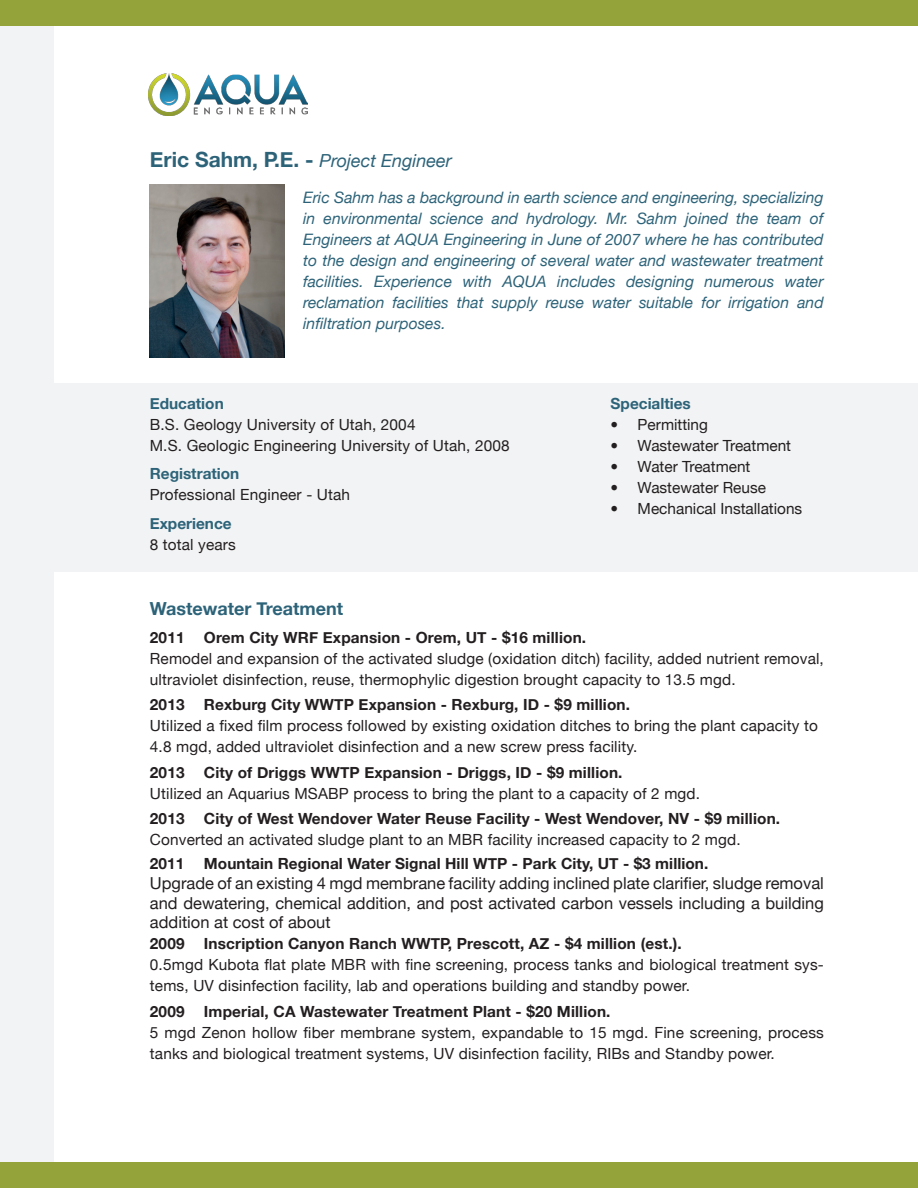
<style>
.page{position:relative;width:918px;height:1188px;background:#fff}
.page>*{position:absolute;margin:0;border:0;box-sizing:border-box;transform-origin:0 0}
.t1{font:italic 18px "Helvetica Neue";color:#2d6379}
.t2{font:700 18px "Helvetica Neue";color:#2d6379}
.t3{font:16.5px/19.8px "Helvetica Neue";color:#231f20;text-align:justify}
.t4{font:italic 15.75px/21px "Helvetica Neue";color:#2d6379;text-align:justify}
.t5{font:15.3px/21px "Helvetica Neue";letter-spacing:.01em;color:#231f20}
.t6{font:700 15.3px "Helvetica Neue";letter-spacing:.01em;color:#231f20}
.t7{font:700 15.3px "Helvetica Neue";color:#2d6379}
.s1{font-weight:700;font-style:normal;font-size:21px}
</style>
<div class="page">
<div style="left:0;top:0;width:54px;height:1188px;background:#f2f3f4"></div>
<div style="left:0;top:1162px;width:918px;height:26px;background:#95a43a"></div>
<div style="left:0;top:0;width:918px;height:26px;background:#95a43a"></div>
<div style="left:0;top:384px;width:918px;height:188px;background:#f2f3f4"></div>
<img style="left:150px;top:185px;width:135px;height:173px">
<img style="left:148px;top:74px;width:160px;height:41px">
<p class="t1" style="left:150px;top:146px;width:304px"><span class="s1">Eric Sahm, P.E. -</span> Project Engineer</p>
<p class="t4" style="left:303px;top:187px;width:522px">Eric Sahm has a background in earth science and engineering, specializing in environmental science and hydrology. Mr. Sahm joined the team of Engineers at AQUA Engineering in June of 2007 where he has contributed to the design and engineering of several water and wastewater treatment facilities. Experience with AQUA includes designing numerous water reclamation facilities that supply reuse water suitable for irrigation and infiltration purposes.</p>
<p class="t7" style="left:150px;top:390px;width:76px">Education</p>
<p class="t5" style="left:150px;top:413px;width:267px">B.S. Geology University of Utah, 2004</p>
<p class="t5" style="left:150px;top:434px;width:362px">M.S. Geologic Engineering University of Utah, 2008</p>
<p class="t7" style="left:150px;top:460px;width:91px">Registration</p>
<p class="t5" style="left:150px;top:483px;width:202px">Professional Engineer - Utah</p>
<p class="t7" style="left:150px;top:509px;width:83px">Experience</p>
<p class="t5" style="left:150px;top:533px;width:88px">8 total years</p>
<p class="t7" style="left:611px;top:390px;width:82px">Specialties</p>
<p class="t5" style="left:611px;top:413px;width:99px">• Permitting</p>
<p class="t5" style="left:611px;top:434px;width:182px">• Wastewater Treatment</p>
<p class="t5" style="left:611px;top:455px;width:141px">• Water Treatment</p>
<p class="t5" style="left:611px;top:476px;width:157px">• Wastewater Reuse</p>
<p class="t5" style="left:611px;top:497px;width:193px">• Mechanical Installations</p>
<p class="t2" style="left:150px;top:592px;width:195px">Wastewater Treatment</p>
<p class="t6" style="left:150px;top:624px;width:36px">2011</p>
<p class="t6" style="left:204px;top:624px;width:384px">Orem City WRF Expansion - Orem, UT - $16 million.</p>
<p class="t5" style="left:150px;top:647px;width:675px">Remodel and expansion of the activated sludge (oxidation ditch) facility, added nutrient removal, ultraviolet disinfection, reuse, thermophylic digestion brought capacity to 13.5 mgd.</p>
<p class="t6" style="left:150px;top:691px;width:36px">2013</p>
<p class="t6" style="left:204px;top:691px;width:428px">Rexburg City WWTP Expansion - Rexburg, ID - $9 million.</p>
<p class="t5" style="left:150px;top:714px;width:669px">Utilized a fixed film process followed by existing oxidation ditches to bring the plant capacity to<br>4.8 mgd, added ultraviolet disinfection and a new screw press facility.</p>
<p class="t6" style="left:150px;top:758px;width:36px">2013</p>
<p class="t6" style="left:204px;top:758px;width:420px">City of Driggs WWTP Expansion - Driggs, ID - $9 million.</p>
<p class="t5" style="left:150px;top:782px;width:552px">Utilized an Aquarius MSABP process to bring the plant to a capacity of 2 mgd.</p>
<p class="t6" style="left:150px;top:805px;width:36px">2013</p>
<p class="t6" style="left:204px;top:805px;width:578px">City of West Wendover Water Reuse Facility - West Wendover, NV - $9 million.</p>
<p class="t5" style="left:150px;top:828px;width:592px">Converted an activated sludge plant to an MBR facility increased capacity to 2 mgd.</p>
<p class="t6" style="left:150px;top:850px;width:36px">2011</p>
<p class="t6" style="left:204px;top:850px;width:506px">Mountain Regional Water Signal Hill WTP - Park City, UT - $3 million.</p>
<p class="t3" style="left:150px;top:872px;width:675px">Upgrade of an existing 4 mgd membrane facility adding inclined plate clarifier, sludge removal and dewatering, chemical addition, and post activated carbon vessels including a building addition at cost of about</p>
<p class="t6" style="left:150px;top:930px;width:36px">2009</p>
<p class="t6" style="left:204px;top:930px;width:479px">Inscription Canyon Ranch WWTP, Prescott, AZ - $4 million (est.).</p>
<p class="t5" style="left:150px;top:953px;width:675px">0.5mgd Kubota flat plate MBR with fine screening, process tanks and biological treatment sys&shy;tems, UV disinfection facility, lab and operations building and standby power.</p>
<p class="t6" style="left:150px;top:997px;width:36px">2009</p>
<p class="t6" style="left:204px;top:997px;width:408px">Imperial, CA Wastewater Treatment Plant - $20 Million.</p>
<p class="t5" style="left:150px;top:1021px;width:675px">5 mgd Zenon hollow fiber membrane system, expandable to 15 mgd. Fine screening, process tanks and biological treatment systems, UV disinfection facility, RIBs and Standby power.</p>
</div>
